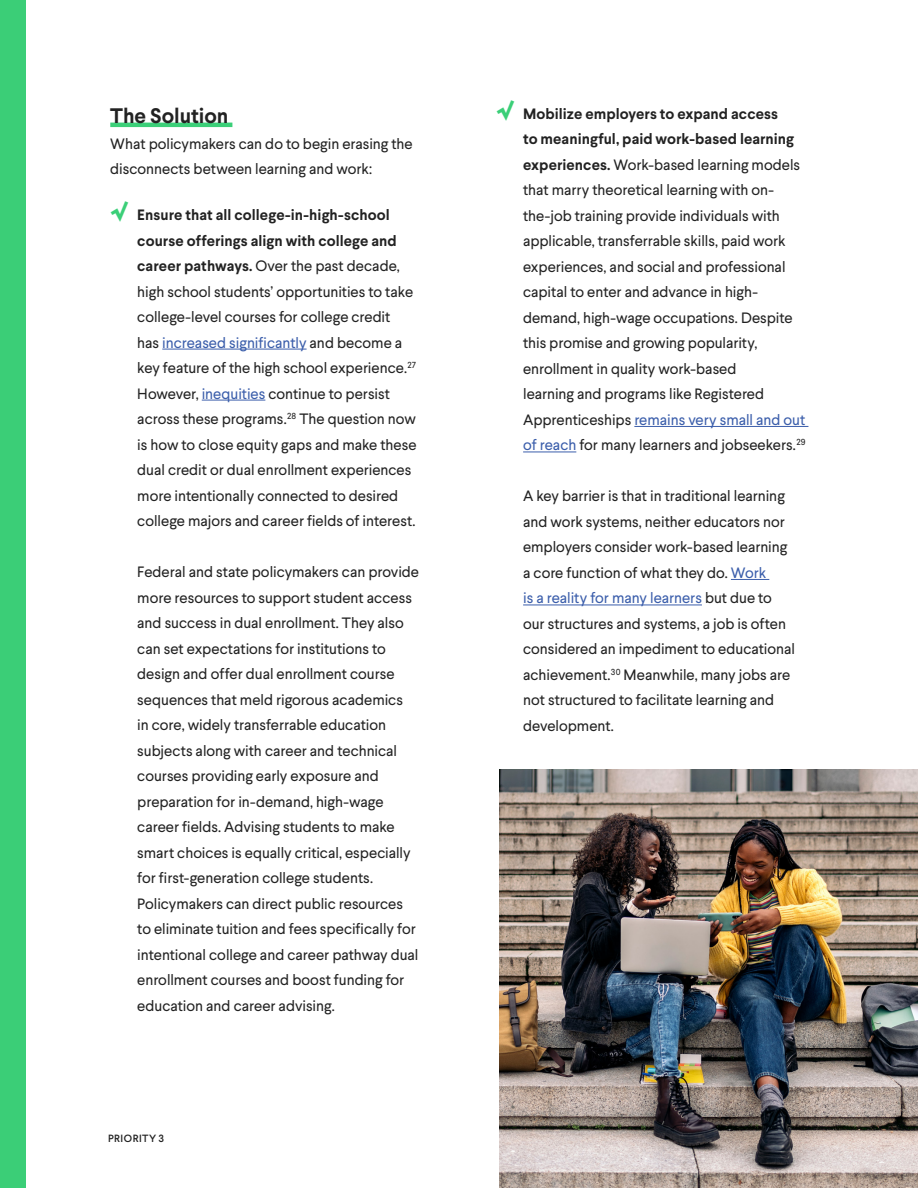
<style>
.page{position:relative;width:918px;height:1188px;background:#fff}
.page>*{position:absolute;margin:0;border:0;box-sizing:border-box;transform-origin:0 0}
.Body{font:700 21px "Larsseit";letter-spacing:-.005em;color:#222}
.Body-2{font:15px/25.5px "Larsseit";color:#222}
.t1{font:500 10.5px "Larsseit";letter-spacing:.045em;color:#222}
.s1{font-weight:700;font-size:27px;color:#3bcf78}
.s2{font-weight:700}
.s3{color:#3b5eab}
</style>
<div class="page">
<div style="left:0;top:0;width:25px;height:1188px;background:#3bce77"></div>
<hr style="left:110px;top:123px;width:122px;height:4px;background:#3bcf78">
<hr style="left:162px;top:349px;width:145px;height:1px;background:#3b5eab">
<hr style="left:202px;top:400px;width:63px;height:1px;background:#3b5eab">
<hr style="left:634px;top:426px;width:174px;height:1px;background:#3b5eab">
<hr style="left:523px;top:452px;width:53px;height:1px;background:#3b5eab">
<hr style="left:731px;top:579px;width:38px;height:1px;background:#3b5eab">
<hr style="left:523px;top:605px;width:179px;height:1px;background:#3b5eab">
<img style="left:500px;top:770px;width:418px;height:418px">
<p class="Body" style="left:110px;top:102px;width:120px">The Solution</p>
<p class="Body-2" style="left:110px;top:131px;width:304px">What policymakers can do to begin erasing the disconnects between learning and work:</p>
<p class="Body-2" style="left:137px;top:202px;width:281px;text-indent:-27px"><span class="s1">√</span> <span class="s2">Ensure that all college-in-high-school course offerings align with college and career pathways.</span> Over the past decade, high school students’ opportunities to take college-level courses for college credit<br>has <span class="s3">increased significantly</span> and become a key feature of the high school experience.<sup>27<br></sup>However, <span class="s3">inequities</span> continue to persist across these programs.<sup>28</sup> The question now is how to close equity gaps and make these dual credit or dual enrollment experiences more intentionally connected to desired college majors and career fields of interest.</p>
<p class="Body-2" style="left:137px;top:559px;width:283px">Federal and state policymakers can provide more resources to support student access and success in dual enrollment. They also can set expectations for institutions to design and offer dual enrollment course sequences that meld rigorous academics<br>in core, widely transferrable education subjects along with career and technical courses providing early exposure and preparation for in-demand, high-wage career fields. Advising students to make smart choices is equally critical, especially for first-generation college students.<br>Policymakers can direct public resources to eliminate tuition and fees specifically for intentional college and career pathway dual enrollment courses and boost funding for education and career advising.</p>
<p class="t1" style="left:108px;top:1131px;width:57px">PRIORITY 3</p>
<p class="Body-2" style="left:523px;top:101px;width:284px;text-indent:-27px"><span class="s1">√</span> <span class="s2">Mobilize employers to expand access<br>to meaningful, paid work-based learning experiences.</span> Work-based learning models that marry theoretical learning with on&shy;the-job training provide individuals with applicable, transferrable skills, paid work experiences, and social and professional capital to enter and advance in high&shy;demand, high-wage occupations. Despite this promise and growing popularity, enrollment in quality work-based<br>learning and programs like Registered Apprenticeships <span class="s3">remains very small and out of reach</span> for many learners and jobseekers.<sup>29</sup></p>
<p class="Body-2" style="left:523px;top:483px;width:273px">A key barrier is that in traditional learning and work systems, neither educators nor employers consider work-based learning a core function of what they do. <span class="s3">Work<br>is a reality for many learners</span> but due to our structures and systems, a job is often considered an impediment to educational achievement.<sup>30</sup> Meanwhile, many jobs are not structured to facilitate learning and development.</p>
</div>
